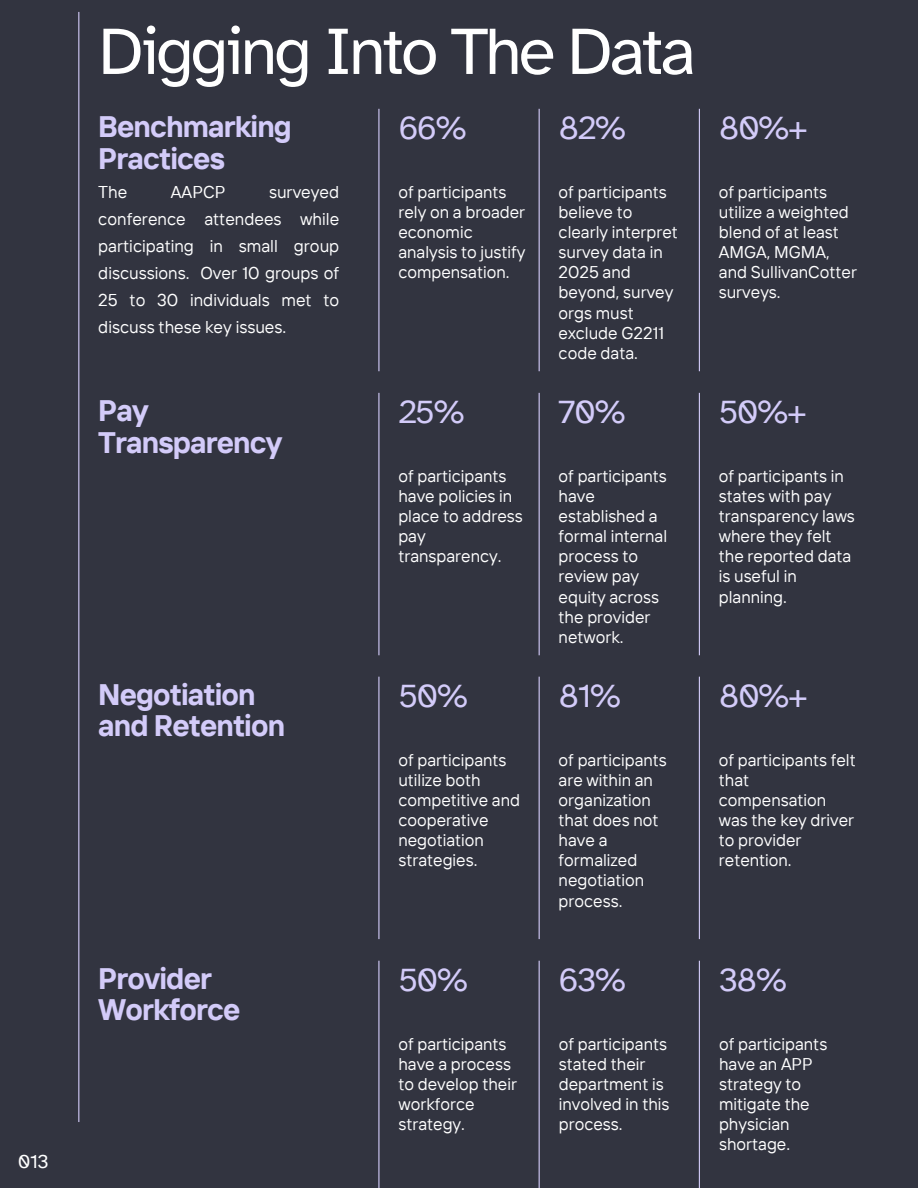
<style>
.page{position:relative;width:918px;height:1188px;background:#323440}
.page>*{position:absolute;margin:0;border:0;box-sizing:border-box;transform-origin:0 0}
.t1{font:67.8px "Atkinson Hyperlegible";letter-spacing:-.05em;color:#fff}
.t2{font:33.9px "Atkinson Hyperlegible";letter-spacing:-.05em;color:#d3cbf9}
.t3{font:700 29.55px/31.8px "TT Interphases";letter-spacing:-.03em;color:#d3cbf9}
.t4{font:19.8px "Atkinson Hyperlegible";color:#fff}
.t5{font:17.1px/27px "TT Interphases";color:#fff;text-align:justify}
.t6{font:16.95px/20.1px "TT Interphases";color:#fff}
</style>
<div class="page">
<hr style="left:78px;top:12px;width:1px;height:1110px;background:#d3cbf9">
<hr style="left:699px;top:109px;width:1px;height:262px;background:#d3cbf9">
<hr style="left:539px;top:109px;width:1px;height:262px;background:#d3cbf9">
<hr style="left:378px;top:109px;width:1px;height:262px;background:#d3cbf9">
<hr style="left:699px;top:393px;width:1px;height:262px;background:#d3cbf9">
<hr style="left:539px;top:393px;width:1px;height:262px;background:#d3cbf9">
<hr style="left:378px;top:393px;width:1px;height:262px;background:#d3cbf9">
<hr style="left:699px;top:677px;width:1px;height:262px;background:#d3cbf9">
<hr style="left:539px;top:677px;width:1px;height:262px;background:#d3cbf9">
<hr style="left:378px;top:677px;width:1px;height:262px;background:#d3cbf9">
<hr style="left:699px;top:961px;width:1px;height:227px;background:#d3cbf9">
<hr style="left:539px;top:961px;width:1px;height:227px;background:#d3cbf9">
<hr style="left:378px;top:961px;width:1px;height:227px;background:#d3cbf9">
<h4 class="t4" style="left:18px;top:1149px;width:32px">013</h4>
<h1 class="t1" style="left:98px;top:10px;width:599px">Digging Into The Data</h1>
<p class="t3" style="left:98px;top:110px;width:195px">Benchmarking<br>Practices</p>
<h2 class="t2" style="left:398px;top:106px;width:70px">66%</h2>
<h2 class="t2" style="left:559px;top:106px;width:69px">82%</h2>
<h2 class="t2" style="left:719px;top:106px;width:91px">80%+</h2>
<h3 class="t5" style="left:98px;top:178px;width:31px">The</h3>
<h3 class="t5" style="left:171px;top:178px;width:56px">AAPCP</h3>
<h3 class="t5" style="left:98px;top:178px;width:242px;text-indent:171px">surveyed conference attendees while participating in small group discussions. Over 10 groups of 25 to 30 individuals met to discuss these key issues.</h3>
<p class="t6" style="left:398px;top:181px;width:129px">of participants rely on a broader economic analysis to justify compensation.</p>
<p class="t6" style="left:559px;top:181px;width:121px">of participants believe to clearly interpret survey data in<br>2025 and beyond, survey orgs must exclude G2211 code data.</p>
<p class="t6" style="left:719px;top:181px;width:140px">of participants utilize a weighted blend of at least<br>AMGA, MGMA, and SullivanCotter surveys.</p>
<p class="t3" style="left:98px;top:394px;width:186px">Pay<br>Transparency</p>
<h2 class="t2" style="left:398px;top:391px;width:68px">25%</h2>
<h2 class="t2" style="left:559px;top:391px;width:69px">70%</h2>
<h3 class="t2" style="left:719px;top:391px;width:90px">50%+</h3>
<p class="t6" style="left:398px;top:466px;width:126px">of participants have policies in place to address pay transparency.</p>
<p class="t6" style="left:559px;top:466px;width:110px">of participants have established a formal internal process to review pay equity across the provider network.</p>
<h2 class="t6" style="left:719px;top:466px;width:138px">of participants in states with pay transparency laws where they felt the reported data is useful in planning.</h2>
<p class="t3" style="left:98px;top:678px;width:188px">Negotiation and Retention</p>
<h2 class="t2" style="left:398px;top:674px;width:71px">50%</h2>
<h2 class="t2" style="left:559px;top:674px;width:64px">81%</h2>
<h3 class="t2" style="left:719px;top:674px;width:91px">80%+</h3>
<p class="t6" style="left:398px;top:749px;width:123px">of participants utilize both competitive and cooperative negotiation strategies.</p>
<p class="t6" style="left:559px;top:749px;width:110px">of participants are within an organization that does not have a formalized negotiation process.</p>
<h2 class="t6" style="left:719px;top:749px;width:138px">of participants felt that compensation was the key driver to provider retention.</h2>
<p class="t3" style="left:98px;top:962px;width:144px">Provider<br>Workforce</p>
<h2 class="t2" style="left:398px;top:958px;width:71px">50%</h2>
<h2 class="t2" style="left:559px;top:958px;width:69px">63%</h2>
<h3 class="t2" style="left:719px;top:958px;width:70px">38%</h3>
<p class="t6" style="left:398px;top:1033px;width:120px">of participants have a process to develop their workforce strategy.</p>
<p class="t6" style="left:559px;top:1033px;width:112px">of participants stated their department is involved in this process.</p>
<h2 class="t6" style="left:719px;top:1033px;width:110px">of participants have an APP strategy to mitigate the physician shortage.</h2>
</div>
